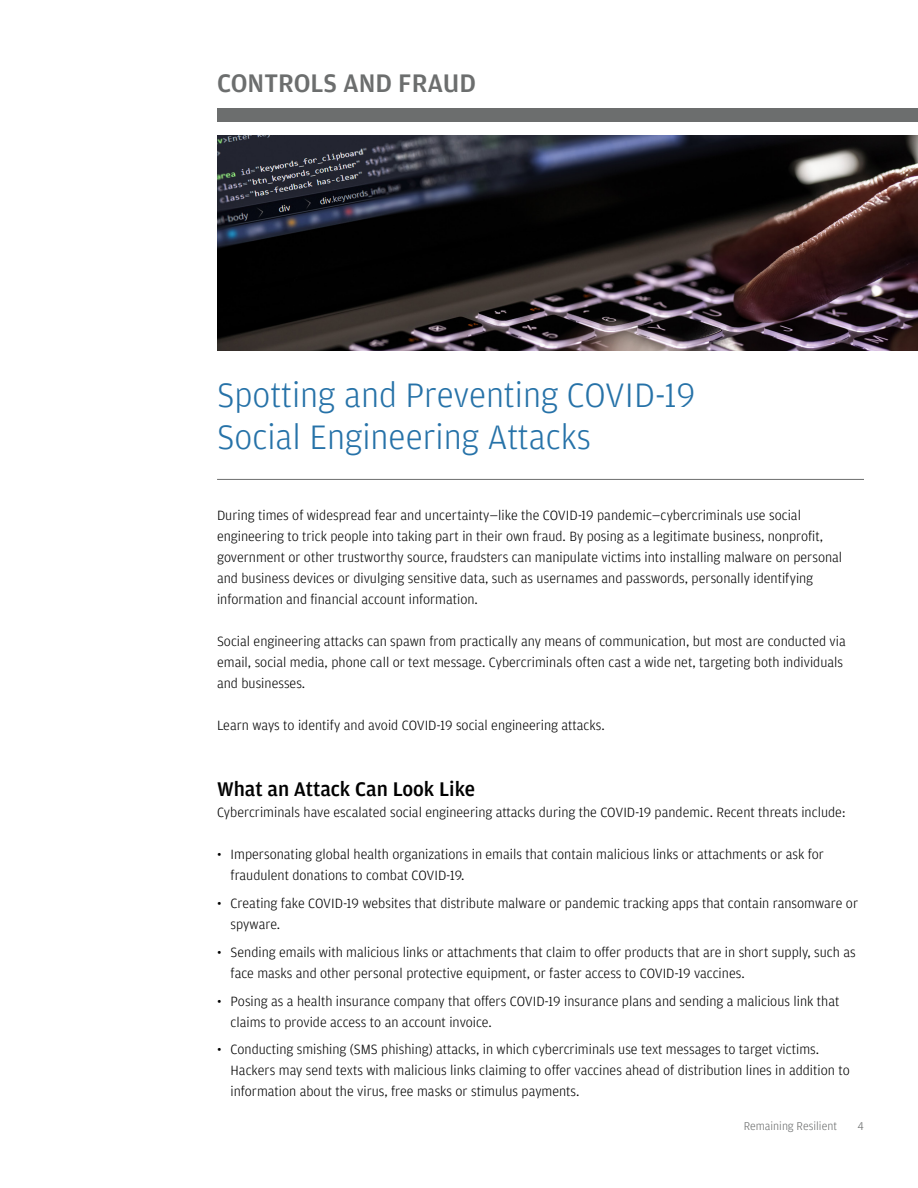
<style>
.page{position:relative;width:918px;height:1188px;background:#fff}
.page>*{position:absolute;margin:0;border:0;box-sizing:border-box;transform-origin:0 0}
.t1{font:300 36px/42px "Amplitude";color:#2672a8}
.t2{font:500 27px "Amplitude";color:#6c6e6e}
.t3{font:500 21px "Amplitude";color:#000}
.t4{font:300 14.25px/21px "Amplitude";color:#000}
.t5{font:300 12px "Amplitude";color:#6c6e6e}
</style>
<div class="page">
<div style="left:217px;top:108px;width:701px;height:14px;background:#6c6e6e"></div>
<img style="left:217px;top:135px;width:701px;height:216px">
<hr style="left:217px;top:479px;width:647px;height:1px;background:#6c6e6e">
<p class="t2" style="left:217px;top:66px;width:260px">CONTROLS AND FRAUD</p>
<p class="t1" style="left:217px;top:373px;width:480px">Spotting and Preventing COVID-19<br>Social Engineering Attacks</p>
<p class="t4" style="left:217px;top:505px;width:627px">During times of widespread fear and uncertainty—like the COVID-19 pandemic—cybercriminals use social engineering to trick people into taking part in their own fraud. By posing as a legitimate business, nonprofit, government or other trustworthy source, fraudsters can manipulate victims into installing malware on personal and business devices or divulging sensitive data, such as usernames and passwords, personally identifying information and financial account information.</p>
<p class="t4" style="left:217px;top:631px;width:630px">Social engineering attacks can spawn from practically any means of communication, but most are conducted via email, social media, phone call or text message. Cybercriminals often cast a wide net, targeting both individuals and businesses.</p>
<p class="t4" style="left:217px;top:715px;width:389px">Learn ways to identify and avoid COVID-19 social engineering attacks.</p>
<p class="t3" style="left:217px;top:776px;width:260px">What an Attack Can Look Like</p>
<p class="t4" style="left:217px;top:802px;width:630px">Cybercriminals have escalated social engineering attacks during the COVID-19 pandemic. Recent threats include:</p>
<p class="t4" style="left:231px;top:844px;width:595px;text-indent:-14px">• Impersonating global health organizations in emails that contain malicious links or attachments or ask for fraudulent donations to combat COVID-19.</p>
<p class="t4" style="left:231px;top:892px;width:629px;text-indent:-14px">• Creating fake COVID-19 websites that distribute malware or pandemic tracking apps that contain ransomware or spyware.</p>
<p class="t4" style="left:231px;top:941px;width:627px;text-indent:-14px">• Sending emails with malicious links or attachments that claim to offer products that are in short supply, such as face masks and other personal protective equipment, or faster access to COVID-19 vaccines.</p>
<p class="t4" style="left:231px;top:990px;width:610px;text-indent:-14px">• Posing as a health insurance company that offers COVID-19 insurance plans and sending a malicious link that claims to provide access to an account invoice.</p>
<p class="t4" style="left:231px;top:1039px;width:621px;text-indent:-14px">• Conducting smishing (SMS phishing) attacks, in which cybercriminals use text messages to target victims.<br>Hackers may send texts with malicious links claiming to offer vaccines ahead of distribution lines in addition to information about the virus, free masks or stimulus payments.</p>
<p class="t5" style="left:744px;top:1119px;width:95px">Remaining Resilient</p>
<p class="t5" style="left:857px;top:1119px;width:8px">4</p>
</div>
